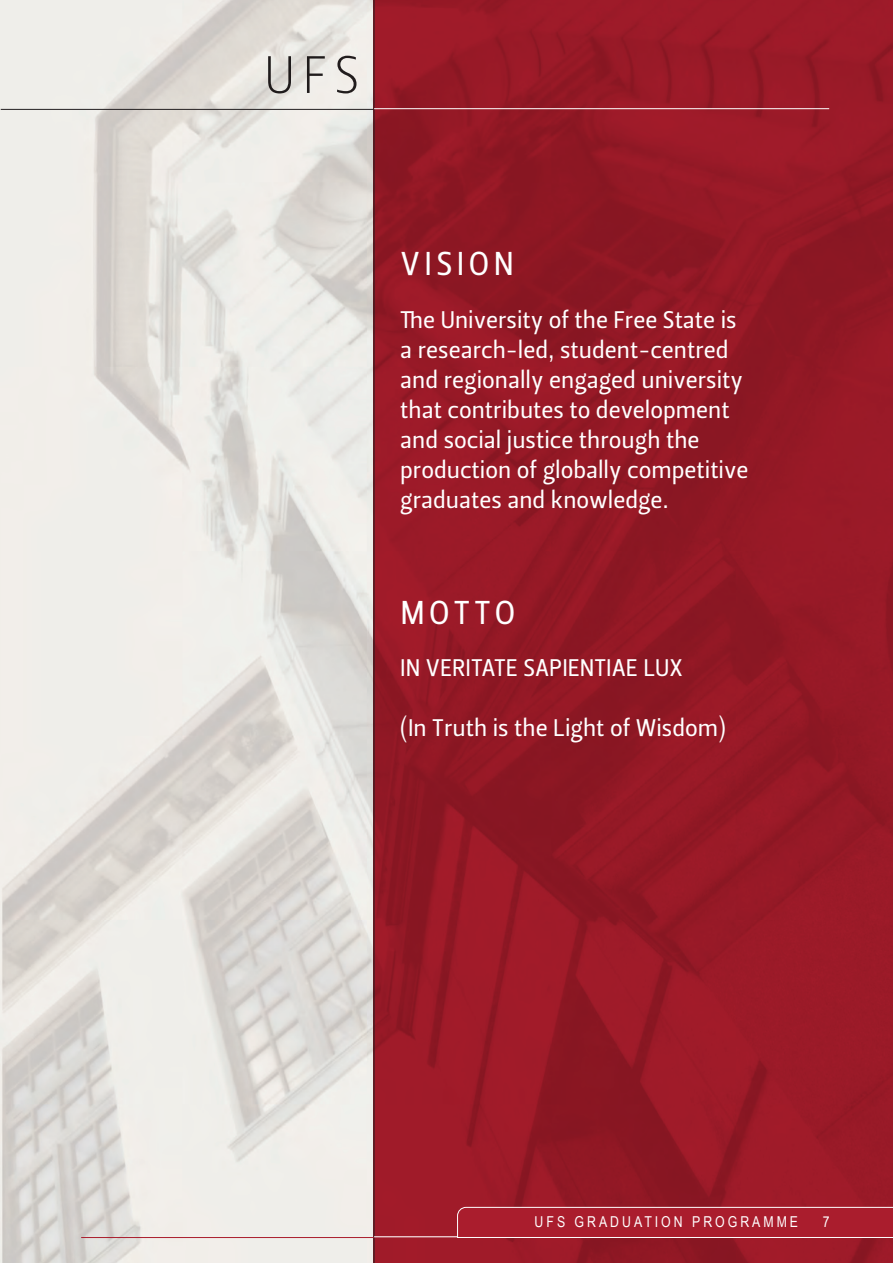
<style>
.page{position:relative;width:893px;height:1263px;background:#fff}
.page>*{position:absolute;margin:0;border:0;box-sizing:border-box;transform-origin:0 0}
.t1{font:52.5px "Leitura Sans Grot 1";color:#231f20}
.t2{font:33px "Leitura Sans Grot 2";letter-spacing:.135em;color:#fff}
.t3{font:24px/30px "Leitura Sans Grot 2";color:#fff}
.t4{font:15px "Arial Narrow";letter-spacing:.2em;color:#fff}
</style>
<div class="page">
<img style="left:0;top:0;width:374px;height:1263px">
<div style="left:374px;top:0;width:519px;height:1263px;background:linear-gradient(to right,#951926,#961926)"></div>
<hr style="left:1px;top:109px;width:373px;height:1px;background:#231f20">
<hr style="left:374px;top:0;width:1px;height:1263px;background:#231f20">
<svg style="left:457px;top:1206px;width:436px;height:32px;background:#ae2b3a"></svg>
<hr style="left:374px;top:1236px;width:84px;height:1px;background:#fff">
<hr style="left:81px;top:1237px;width:293px;height:1px;background:#aa1d2d">
<hr style="left:374px;top:108px;width:455px;height:1px;background:#fff">
<h1 class="t1" style="left:264px;top:39px;width:97px">UFS</h1>
<p class="t2" style="left:400px;top:241px;width:115px">VISION</p>
<p class="t3" style="left:400px;top:305px;width:350px">The University of the Free State is a research-led, student-centred and regionally engaged university that contributes to development and social justice through the production of globally competitive graduates and knowledge.</p>
<p class="t2" style="left:400px;top:590px;width:116px">MOTTO</p>
<p class="t3" style="left:400px;top:653px;width:284px">IN VERITATE SAPIENTIAE LUX</p>
<p class="t3" style="left:400px;top:713px;width:327px">(In Truth is the Light of Wisdom)</p>
<p class="t4" style="left:535px;top:1211px;width:265px">UFS GRADUATION PROGRAMME</p>
<p class="t4" style="left:823px;top:1211px;width:8px">7</p>
</div>
